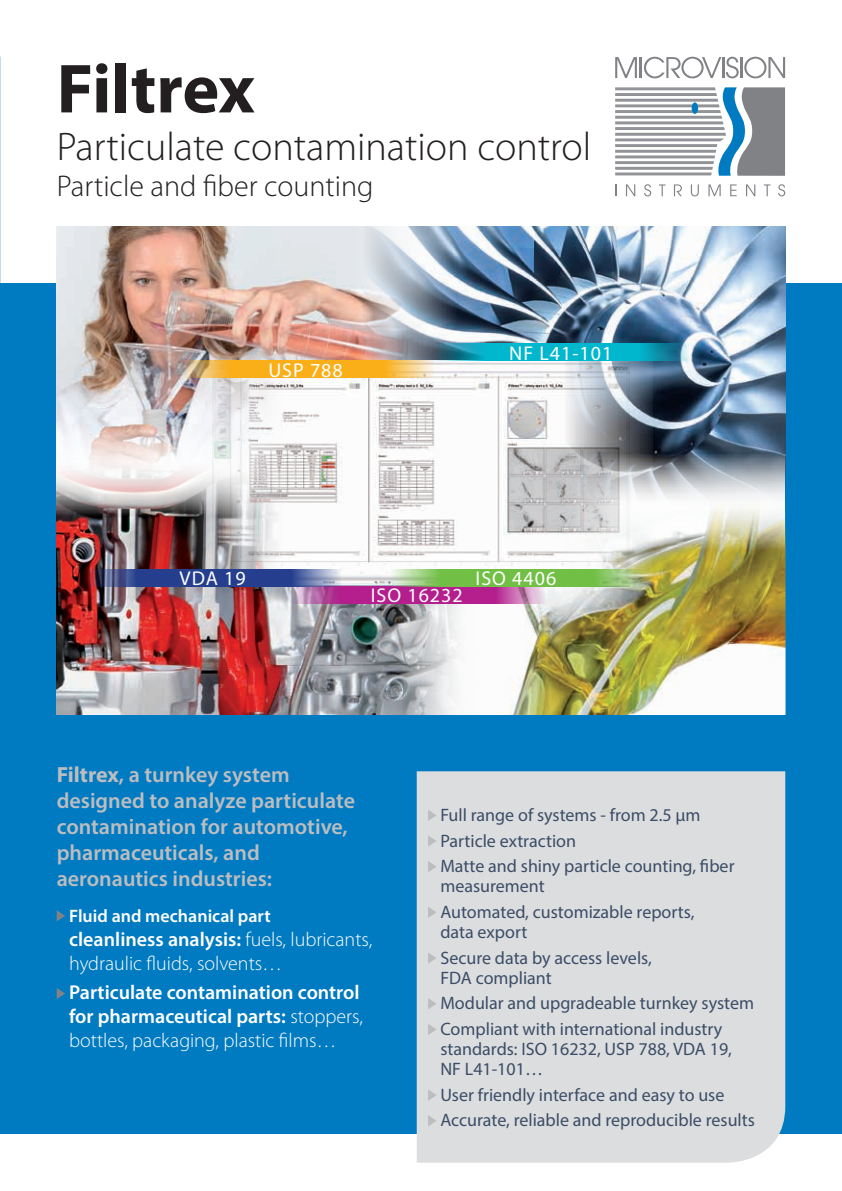
<style>
.page{position:relative;width:842px;height:1191px;background:#fff}
.page>*{position:absolute;margin:0;border:0;box-sizing:border-box;transform-origin:0 0}
.t1{font:700 70px "Myriad Pro";letter-spacing:-.005em;color:#231f20}
.t2{font:300 40px "Myriad Pro";color:#231f20}
.t3{font:300 30px "Myriad Pro";color:#231f20}
.COURANT_TITRE_12{font:600 22px/26px "Myriad Pro";color:#bcbdc0}
.COURANT_10{font:600 20px/24px "Myriad Pro";color:#fff}
.COURANT_10-2{font:300 20px/24px "Myriad Pro";color:#fff}
.t4{font:20px "Myriad Pro";letter-spacing:.05em;color:#fff}
.t5{font:18px/20px "Myriad Pro";color:#3b4d66}
.COURANT_10-3{font:600 18px "Myriad Pro";color:#fff}
.s1{font-weight:700}
.s2{font-weight:600}
.s3{font-weight:300}
</style>
<div class="page">
<div style="left:0;top:283px;width:842px;height:851px;background:#007ac0"></div>
<img style="left:57px;top:227px;width:303px;height:232px">
<img style="left:57px;top:459px;width:331px;height:255px">
<img style="left:388px;top:510px;width:397px;height:204px">
<img style="left:360px;top:227px;width:425px;height:283px">
<img style="left:189px;top:361px;width:464px;height:225px">
<img style="left:212px;top:361px;width:418px;height:225px">
<svg style="left:57px;top:910px;width:8px;height:11px"></svg>
<svg style="left:57px;top:988px;width:8px;height:11px"></svg>
<div style="left:417px;top:771px;width:368px;height:391px;background:#dcdddf"></div>
<svg style="left:428px;top:809px;width:9px;height:12px"></svg>
<svg style="left:428px;top:835px;width:9px;height:11px"></svg>
<svg style="left:428px;top:861px;width:9px;height:11px"></svg>
<svg style="left:428px;top:906px;width:9px;height:12px"></svg>
<svg style="left:428px;top:952px;width:9px;height:11px"></svg>
<svg style="left:428px;top:998px;width:9px;height:11px"></svg>
<svg style="left:428px;top:1023px;width:9px;height:12px"></svg>
<svg style="left:428px;top:1089px;width:9px;height:11px"></svg>
<svg style="left:428px;top:1115px;width:9px;height:11px"></svg>
<svg style="left:289px;top:586px;width:255px;height:17px;fill:#b41e8d"></svg>
<svg style="left:85px;top:569px;width:255px;height:17px;fill:#253f8e"></svg>
<svg style="left:178px;top:361px;width:255px;height:17px;fill:#faaf18"></svg>
<svg style="left:388px;top:569px;width:255px;height:17px;fill:#71bf44"></svg>
<svg style="left:433px;top:344px;width:255px;height:17px;fill:#00b7ce"></svg>
<svg style="left:615px;top:87px;width:170px;height:89px"></svg>
<hr style="left:615px;top:144px;width:102px;height:3px;background:#919396">
<hr style="left:615px;top:150px;width:101px;height:3px;background:#919396">
<hr style="left:615px;top:155px;width:100px;height:3px;background:#919396">
<hr style="left:615px;top:161px;width:99px;height:3px;background:#919396">
<hr style="left:615px;top:167px;width:98px;height:3px;background:#919396">
<hr style="left:615px;top:172px;width:97px;height:3px;background:#919396">
<div style="left:692px;top:102px;width:6px;height:12px;background:#007ac0;border-radius:50%"></div>
<svg style="left:615px;top:57px;width:22px;height:21px"></svg>
<hr style="left:640px;top:57px;width:2px;height:21px;background:#808285">
<svg style="left:644px;top:57px;width:141px;height:21px"></svg>
<svg style="left:615px;top:184px;width:1px;height:12px"></svg>
<svg style="left:626px;top:184px;width:9px;height:12px"></svg>
<svg style="left:644px;top:184px;width:7px;height:12px"></svg>
<svg style="left:659px;top:184px;width:6px;height:12px"></svg>
<svg style="left:674px;top:184px;width:8px;height:12px"></svg>
<svg style="left:691px;top:184px;width:8px;height:12px"></svg>
<svg style="left:708px;top:184px;width:13px;height:12px"></svg>
<svg style="left:730px;top:184px;width:7px;height:12px"></svg>
<svg style="left:746px;top:184px;width:9px;height:12px"></svg>
<svg style="left:764px;top:184px;width:6px;height:12px"></svg>
<svg style="left:778px;top:184px;width:7px;height:12px"></svg>
<p class="t1" style="left:57px;top:43px;width:200px">Filtrex</p>
<p class="t2" style="left:57px;top:123px;width:536px">Particulate contamination control</p>
<p class="t3" style="left:57px;top:168px;width:318px">Particle and fiber counting</p>
<p class="t4" style="left:268px;top:358px;width:76px">USP 788</p>
<p class="t4" style="left:509px;top:341px;width:105px">NF L41-101</p>
<p class="t4" style="left:179px;top:566px;width:68px">VDA 19</p>
<p class="t4" style="left:371px;top:583px;width:93px">ISO 16232</p>
<p class="t4" style="left:476px;top:566px;width:82px">ISO 4406</p>
<p class="COURANT_TITRE_12" style="left:57px;top:761px;width:300px"><span class="s1">Filtrex</span>, a turnkey system designed to analyze particulate contamination for automotive, pharmaceuticals, and aeronautics industries:</p>
<p class="COURANT_10-3" style="left:69px;top:904px;width:203px">Fluid and mechanical part</p>
<p class="COURANT_10-2" style="left:69px;top:926px;width:305px"><span class="s2">cleanliness analysis:</span> fuels, lubricants, hydraulic fluids, solvents…</p>
<p class="COURANT_10" style="left:69px;top:980px;width:295px">Particulate contamination control for pharmaceutical parts: <span class="s3">stoppers, bottles, packaging, plastic films…</span></p>
<p class="t5" style="left:440px;top:804px;width:262px">Full range of systems - from 2.5 µm</p>
<p class="t5" style="left:440px;top:830px;width:137px">Particle extraction</p>
<p class="t5" style="left:440px;top:856px;width:296px">Matte and shiny particle counting, fiber measurement</p>
<p class="t5" style="left:440px;top:901px;width:255px">Automated, customizable reports, data export</p>
<p class="t5" style="left:440px;top:947px;width:213px">Secure data by access levels,<br>FDA compliant</p>
<p class="t5" style="left:440px;top:993px;width:315px">Modular and upgradeable turnkey system</p>
<p class="t5" style="left:440px;top:1018px;width:293px">Compliant with international industry standards: ISO 16232, USP 788, VDA 19,<br>NF L41-101…</p>
<p class="t5" style="left:440px;top:1084px;width:286px">User friendly interface and easy to use</p>
<p class="t5" style="left:440px;top:1110px;width:316px">Accurate, reliable and reproducible results</p>
</div>
